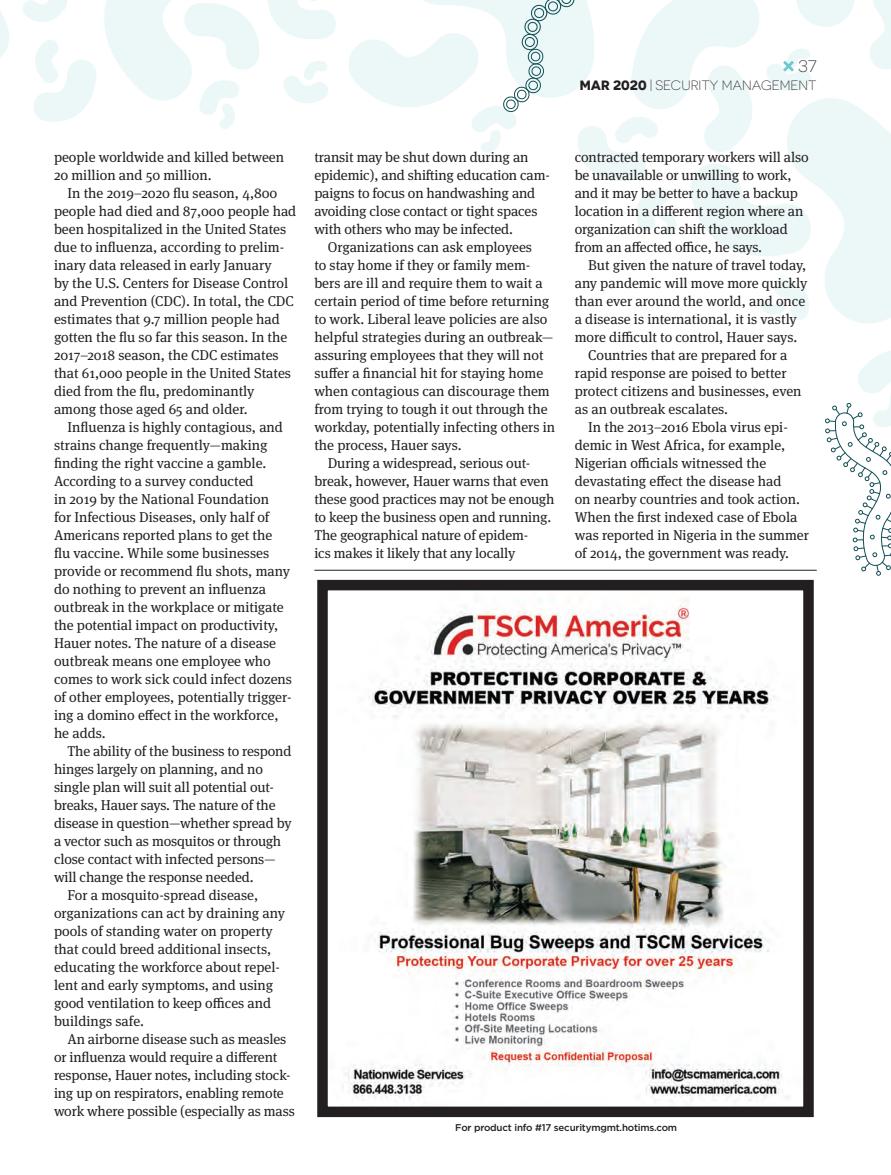
<style>
.page{position:relative;width:891px;height:1175px;background:#fff}
.page>*{position:absolute;margin:0;border:0;box-sizing:border-box;transform-origin:0 0}
.t1{font:300 16.5px "Novecentosanswide";color:#231f20}
.t2{font:14.25px/18px "Meta Serif OT";color:#231f20}
.t3{font:300 13.5px "Novecentosanswide";color:#231f20}
.t4{font:500 9.75px "Gotham";letter-spacing:-.02em;color:#231f20}
.s1{font-weight:700}
</style>
<div class="page">
<svg style="left:783px;top:61px;width:11px;height:11px"></svg>
<img style="left:342px;top:591px;width:447px;height:511px">
<div style="left:317px;top:580px;width:497px;height:537px;border:10px solid #231f20"></div>
<svg style="left:825px;top:402px;width:66px;height:174px"></svg>
<svg style="left:501px;top:0;width:75px;height:114px"></svg>
<hr style="left:314px;top:570px;width:503px;height:1px;background:#231f20">
<p class="t1" style="left:798px;top:56px;width:20px">37</p>
<p class="t3" style="left:580px;top:77px;width:239px"><span class="s1">MAR 2020</span> | SECURITY MANAGEMENT</p>
<p class="t2" style="left:54px;top:149px;width:232px">people worldwide and killed between<br>20 million and 50 million.</p>
<p class="t2" style="left:54px;top:185px;width:244px;text-indent:13px">In the 2019–2020 flu season, 4,800 people had died and 87,000 people had been hospitalized in the United States due to influenza, according to prelim&shy;inary data released in early January<br>by the U.S. Centers for Disease Control and Prevention (CDC). In total, the CDC estimates that 9.7 million people had gotten the flu so far this season. In the 2017–2018 season, the CDC estimates that 61,000 people in the United States died from the flu, predominantly among those aged 65 and older.</p>
<p class="t2" style="left:54px;top:419px;width:240px;text-indent:13px">Influenza is highly contagious, and strains change frequently—making finding the right vaccine a gamble.<br>According to a survey conducted<br>in 2019 by the National Foundation<br>for Infectious Diseases, only half of Americans reported plans to get the flu vaccine. While some businesses provide or recommend flu shots, many do nothing to prevent an influenza outbreak in the workplace or mitigate the potential impact on productivity, Hauer notes. The nature of a disease outbreak means one employee who comes to work sick could infect dozens of other employees, potentially trigger&shy;ing a domino effect in the workforce, he adds.</p>
<p class="t2" style="left:67px;top:743px;width:226px">The ability of the business to respond</p>
<p class="t2" style="left:54px;top:761px;width:211px">hinges largely on planning, and no</p>
<p class="t2" style="left:54px;top:779px;width:221px">single plan will suit all potential out-</p>
<p class="t2" style="left:54px;top:797px;width:223px">breaks, Hauer says. The nature of the</p>
<p class="t2" style="left:54px;top:815px;width:239px">disease in question—whether spread by</p>
<p class="t2" style="left:54px;top:833px;width:229px">a vector such as mosquitos or through</p>
<p class="t2" style="left:54px;top:851px;width:223px">close contact with infected persons—</p>
<p class="t2" style="left:54px;top:869px;width:201px">will change the response needed.</p>
<p class="t2" style="left:67px;top:887px;width:192px">For a mosquito-spread disease,</p>
<p class="t2" style="left:54px;top:905px;width:232px">organizations can act by draining any</p>
<p class="t2" style="left:54px;top:923px;width:220px">pools of standing water on property</p>
<p class="t2" style="left:54px;top:941px;width:219px">that could breed additional insects,</p>
<p class="t2" style="left:54px;top:959px;width:227px">educating the workforce about repel-</p>
<p class="t2" style="left:54px;top:977px;width:221px">lent and early symptoms, and using</p>
<p class="t2" style="left:54px;top:995px;width:219px">good ventilation to keep offices and</p>
<p class="t2" style="left:54px;top:1013px;width:92px">buildings safe.</p>
<p class="t2" style="left:67px;top:1031px;width:220px">An airborne disease such as measles</p>
<p class="t2" style="left:54px;top:1049px;width:225px">or influenza would require a different</p>
<p class="t2" style="left:54px;top:1067px;width:238px">response, Hauer notes, including stock-</p>
<p class="t2" style="left:54px;top:1085px;width:231px">ing up on respirators, enabling remote</p>
<p class="t2" style="left:54px;top:1103px;width:242px">work where possible (especially as mass</p>
<p class="t2" style="left:314px;top:149px;width:237px">transit may be shut down during an epidemic), and shifting education cam&shy;paigns to focus on handwashing and avoiding close contact or tight spaces with others who may be infected.</p>
<p class="t2" style="left:328px;top:239px;width:206px">Organizations can ask employees</p>
<p class="t2" style="left:314px;top:257px;width:218px">to stay home if they or family mem-</p>
<p class="t2" style="left:314px;top:275px;width:230px">bers are ill and require them to wait a</p>
<p class="t2" style="left:314px;top:293px;width:236px">certain period of time before returning</p>
<p class="t2" style="left:314px;top:311px;width:235px">to work. Liberal leave policies are also</p>
<p class="t2" style="left:314px;top:329px;width:241px">helpful strategies during an outbreak—</p>
<p class="t2" style="left:314px;top:347px;width:231px">assuring employees that they will not</p>
<p class="t2" style="left:314px;top:365px;width:230px">suffer a financial hit for staying home</p>
<p class="t2" style="left:314px;top:383px;width:237px">when contagious can discourage them</p>
<p class="t2" style="left:314px;top:401px;width:235px">from trying to tough it out through the</p>
<p class="t2" style="left:314px;top:419px;width:242px">workday, potentially infecting others in</p>
<p class="t2" style="left:314px;top:437px;width:149px">the process, Hauer says.</p>
<p class="t2" style="left:328px;top:455px;width:204px">During a widespread, serious out-</p>
<p class="t2" style="left:314px;top:473px;width:236px">break, however, Hauer warns that even</p>
<p class="t2" style="left:314px;top:491px;width:241px">these good practices may not be enough</p>
<p class="t2" style="left:314px;top:509px;width:238px">to keep the business open and running.</p>
<p class="t2" style="left:314px;top:527px;width:215px">The geographical nature of epidem-</p>
<p class="t2" style="left:314px;top:545px;width:202px">ics makes it likely that any locally</p>
<p class="t2" style="left:575px;top:149px;width:235px">contracted temporary workers will also be unavailable or unwilling to work, and it may be better to have a backup location in a different region where an organization can shift the workload from an affected office, he says.</p>
<p class="t2" style="left:588px;top:257px;width:220px">But given the nature of travel today,</p>
<p class="t2" style="left:575px;top:275px;width:234px">any pandemic will move more quickly</p>
<p class="t2" style="left:575px;top:293px;width:232px">than ever around the world, and once</p>
<p class="t2" style="left:575px;top:311px;width:224px">a disease is international, it is vastly</p>
<p class="t2" style="left:575px;top:329px;width:224px">more difficult to control, Hauer says.</p>
<p class="t2" style="left:588px;top:347px;width:201px">Countries that are prepared for a</p>
<p class="t2" style="left:575px;top:365px;width:213px">rapid response are poised to better</p>
<p class="t2" style="left:575px;top:383px;width:228px">protect citizens and businesses, even</p>
<p class="t2" style="left:575px;top:401px;width:155px">as an outbreak escalates.</p>
<p class="t2" style="left:588px;top:419px;width:201px">In the 2013–2016 Ebola virus epi-</p>
<p class="t2" style="left:575px;top:437px;width:212px">demic in West Africa, for example,</p>
<p class="t2" style="left:575px;top:455px;width:193px">Nigerian officials witnessed the</p>
<p class="t2" style="left:575px;top:473px;width:208px">devastating effect the disease had</p>
<p class="t2" style="left:575px;top:491px;width:227px">on nearby countries and took action.</p>
<p class="t2" style="left:575px;top:509px;width:224px">When the first indexed case of Ebola</p>
<p class="t2" style="left:575px;top:527px;width:236px">was reported in Nigeria in the summer</p>
<p class="t2" style="left:575px;top:545px;width:216px">of 2014, the government was ready.</p>
<p class="t4" style="left:455px;top:1124px;width:223px">For product info #17 securitymgmt.hotims.com</p>
</div>
